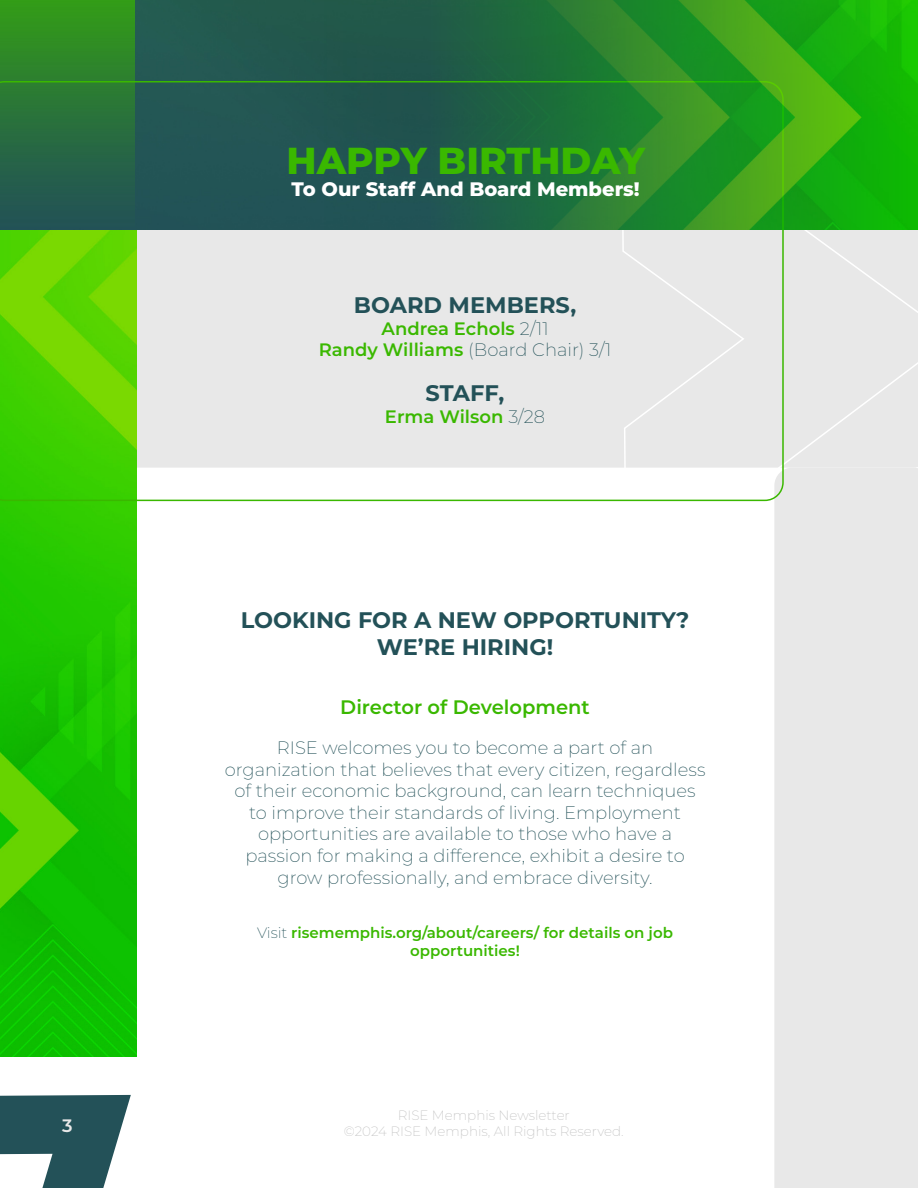
<style>
.page{position:relative;width:918px;height:1188px;background:#fff}
.page>*{position:absolute;margin:0;border:0;box-sizing:border-box;transform-origin:0 0}
.t1{font:800 37.5px "Montserrat";color:#3ab800}
.t2{font:700 22.5px/27px "Montserrat";color:#235158;text-align:center}
.t3{font:800 19.5px "Montserrat";color:#fff}
.t4{font:600 19.5px "Montserrat";color:#3ab800}
.t5{font:200 18px/21.6px "Montserrat";color:#235158;text-align:center}
.t6{font:600 18px/21.6px "Montserrat";color:#3ab800;text-align:center}
.t7{font:600 18px "Montserrat Alternates";color:#e8e8e8}
.t8{font:600 15px/18px "Montserrat";color:#3ab800;text-align:center}
.t9{font:200 13.5px "Montserrat";color:#bfbfbf}
.s1{font-weight:200;color:#235158}
</style>
<div class="page">
<svg style="left:0;top:1095px;width:131px;height:93px"></svg>
<div style="left:774px;top:585px;width:144px;height:603px;background:#e8e8e8"></div>
<svg style="left:620px;top:230px;width:298px;height:355px"></svg>
<img style="left:0;top:501px;width:136px;height:556px">
<div style="left:135px;top:0;width:189px;height:81px;background:#235950"></div>
<img style="left:0;top:0;width:135px;height:81px">
<svg style="left:0;top:81px;width:784px;height:420px;background:#b0cdab"></svg>
<img style="left:324px;top:0;width:594px;height:230px">
<p class="t7" style="left:62px;top:1113px;width:12px">3</p>
<h1 class="t1" style="left:287px;top:133px;width:360px">HAPPY BIRTHDAY</h1>
<p class="t3" style="left:292px;top:175px;width:350px">To Our Staff And Board Members!</p>
<p class="t2" style="left:354px;top:290px;width:224px">BOARD MEMBERS,</p>
<p class="t6" style="left:319px;top:317px;width:294px">Andrea Echols <span class="s1">2/11<br></span>Randy Williams <span class="s1">(Board Chair) 3/1</span></p>
<p class="t2" style="left:426px;top:379px;width:80px">STAFF,</p>
<p class="t6" style="left:385px;top:405px;width:162px">Erma Wilson <span class="s1">3/28</span></p>
<p class="t2" style="left:241px;top:605px;width:450px">LOOKING FOR A NEW OPPORTUNITY?<br>WE’RE HIRING!</p>
<p class="t4" style="left:340px;top:694px;width:251px">Director of Development</p>
<p class="t5" style="left:225px;top:736px;width:482px">RISE welcomes you to become a part of an organization that believes that every citizen, regardless of their economic background, can learn techniques to improve their standards of living. Employment opportunities are available to those who have a passion for making a difference, exhibit a desire to grow professionally, and embrace diversity.</p>
<p class="t8" style="left:257px;top:923px;width:417px"><span class="s1">Visit</span> risememphis.org/about/careers/ for details on job opportunities!</p>
<p class="t9" style="left:398px;top:1106px;width:174px">RISE Memphis Newsletter</p>
<p class="t9" style="left:344px;top:1122px;width:281px">©2024 RISE Memphis, All Rights Reserved.</p>
</div>
